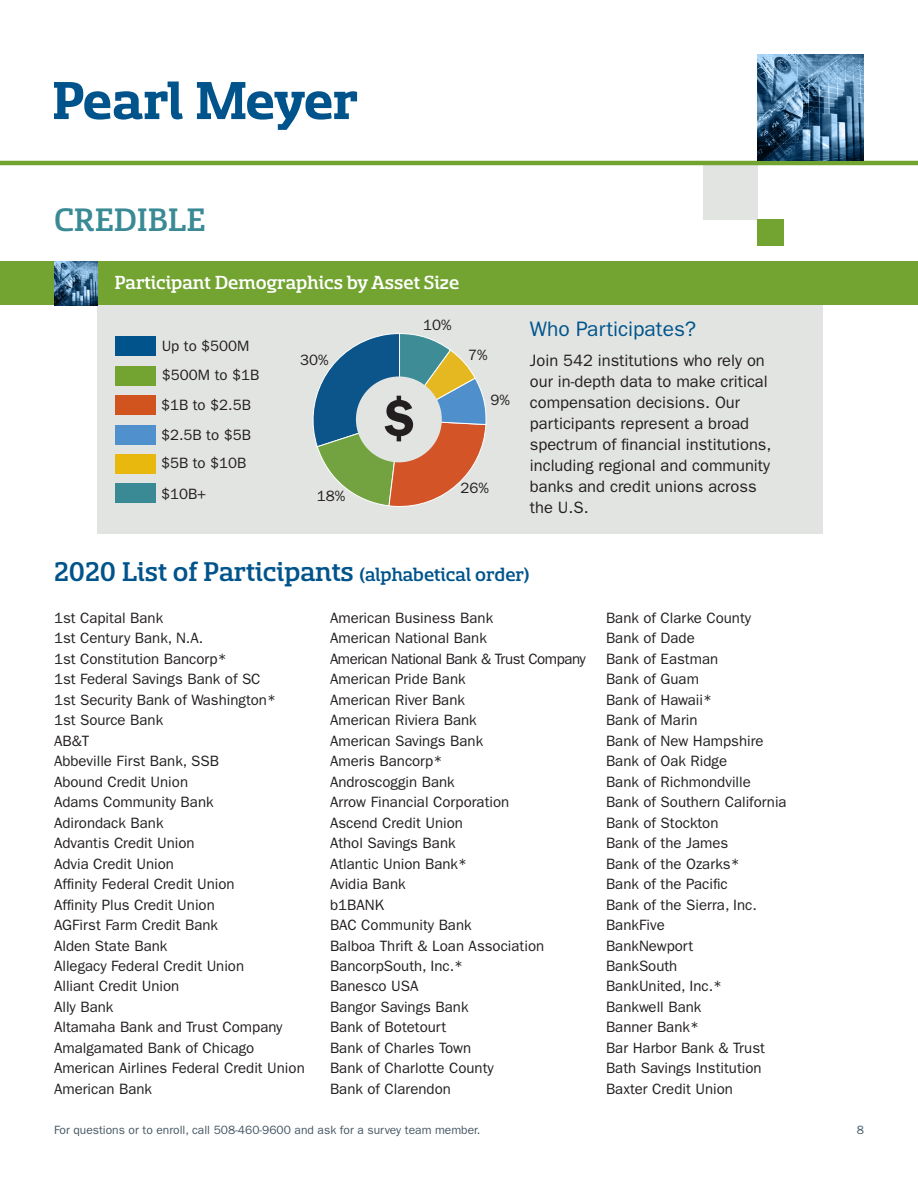
<style>
.page{position:relative;width:918px;height:1188px;background:#fff}
.page>*{position:absolute;margin:0;border:0;box-sizing:border-box;transform-origin:0 0}
.t1{font:500 36px "Sancoale Slab Norm";color:#398a94}
.t2{font:500 30px "Sancoale Slab Norm";color:#00548b}
.t3{font:500 21px "Sancoale Slab Norm";color:#fff}
.t4{font:21px "ITC Franklin Gothic Std";color:#00548b}
.t5{font:16.5px/21px "ITC Franklin Gothic Std";color:#231f20}
.t6{font:15px "ITC Franklin Gothic Std";color:#231f20}
.t7{font:15px "ITC Franklin Gothic Std";letter-spacing:-.03em;color:#231f20}
.t8{font:12px "ITC Franklin Gothic Std";color:#475865}
.s1{font-size:21px}
</style>
<div class="page">
<div style="left:703px;top:165px;width:54px;height:54px;background:#e2e4e2"></div>
<div style="left:757px;top:219px;width:27px;height:27px;background:#73a432"></div>
<svg style="left:54px;top:82px;width:129px;height:38px"></svg>
<svg style="left:197px;top:82px;width:160px;height:48px"></svg>
<hr style="left:0;top:161px;width:918px;height:4px;background:#73a432">
<img style="left:757px;top:54px;width:107px;height:107px">
<div style="left:97px;top:305px;width:725px;height:229px;background:#e2e4e2"></div>
<div style="left:0;top:262px;width:918px;height:43px;background:#73a432"></div>
<div style="left:115px;top:336px;width:40px;height:20px;background:#00548b"></div>
<div style="left:115px;top:366px;width:40px;height:19px;background:#73a432"></div>
<div style="left:115px;top:395px;width:40px;height:20px;background:#d1541f"></div>
<div style="left:115px;top:425px;width:40px;height:19px;background:#5090cc"></div>
<div style="left:115px;top:454px;width:40px;height:20px;background:#e8b80e"></div>
<div style="left:115px;top:484px;width:40px;height:19px;background:#398a94"></div>
<img style="left:54px;top:262px;width:43px;height:43px">
<svg style="left:312px;top:333px;width:175px;height:174px"></svg>
<p class="t1" style="left:54px;top:202px;width:153px">CREDIBLE</p>
<p class="t3" style="left:114px;top:272px;width:346px">Participant Demographics by Asset Size</p>
<p class="t6" style="left:162px;top:337px;width:89px">Up to $500M</p>
<p class="t6" style="left:162px;top:366px;width:99px">$500M to $1B</p>
<p class="t6" style="left:161px;top:396px;width:91px">$1B to $2.5B</p>
<p class="t6" style="left:161px;top:426px;width:91px">$2.5B to $5B</p>
<p class="t6" style="left:161px;top:455px;width:87px">$5B to $10B</p>
<p class="t6" style="left:161px;top:485px;width:47px">$10B+</p>
<p class="t6" style="left:300px;top:352px;width:30px">30%</p>
<p class="t6" style="left:317px;top:487px;width:30px">18%</p>
<p class="t6" style="left:423px;top:316px;width:30px">10%</p>
<p class="t6" style="left:468px;top:346px;width:21px">7%</p>
<p class="t6" style="left:490px;top:391px;width:21px">9%</p>
<p class="t6" style="left:461px;top:479px;width:30px">26%</p>
<p class="t4" style="left:530px;top:317px;width:168px">Who Participates?</p>
<p class="t5" style="left:530px;top:350px;width:243px">Join 542 institutions who rely on our in-depth data to make critical compensation decisions. Our participants represent a broad spectrum of financial institutions, including regional and community banks and credit unions across the U.S.</p>
<p class="t2" style="left:54px;top:557px;width:477px">2020 List of Participants <span class="s1">(alphabetical order)</span></p>
<p class="t6" style="left:54px;top:609px;width:111px">1st Capital Bank</p>
<p class="t6" style="left:54px;top:630px;width:151px">1st Century Bank, N.A.</p>
<p class="t6" style="left:54px;top:650px;width:174px">1st Constitution Bancorp*</p>
<p class="t6" style="left:54px;top:671px;width:208px">1st Federal Savings Bank of SC</p>
<p class="t6" style="left:54px;top:691px;width:224px">1st Security Bank of Washington*</p>
<p class="t6" style="left:54px;top:712px;width:111px">1st Source Bank</p>
<p class="t6" style="left:54px;top:732px;width:37px">AB&amp;T</p>
<p class="t6" style="left:54px;top:753px;width:166px">Abbeville First Bank, SSB</p>
<p class="t6" style="left:54px;top:773px;width:136px">Abound Credit Union</p>
<p class="t6" style="left:54px;top:794px;width:161px">Adams Community Bank</p>
<p class="t6" style="left:54px;top:814px;width:111px">Adirondack Bank</p>
<p class="t6" style="left:54px;top:834px;width:142px">Advantis Credit Union</p>
<p class="t6" style="left:54px;top:855px;width:121px">Advia Credit Union</p>
<p class="t6" style="left:54px;top:875px;width:182px">Affinity Federal Credit Union</p>
<p class="t6" style="left:54px;top:896px;width:162px">Affinity Plus Credit Union</p>
<p class="t6" style="left:54px;top:916px;width:166px">AGFirst Farm Credit Bank</p>
<p class="t6" style="left:54px;top:937px;width:115px">Alden State Bank</p>
<p class="t6" style="left:54px;top:957px;width:192px">Allegacy Federal Credit Union</p>
<p class="t6" style="left:54px;top:978px;width:127px">Alliant Credit Union</p>
<p class="t6" style="left:54px;top:998px;width:61px">Ally Bank</p>
<p class="t6" style="left:54px;top:1019px;width:230px">Altamaha Bank and Trust Company</p>
<p class="t6" style="left:54px;top:1039px;width:202px">Amalgamated Bank of Chicago</p>
<p class="t6" style="left:54px;top:1060px;width:252px">American Airlines Federal Credit Union</p>
<p class="t6" style="left:54px;top:1080px;width:100px">American Bank</p>
<p class="t6" style="left:330px;top:609px;width:165px">American Business Bank</p>
<p class="t6" style="left:330px;top:630px;width:158px">American National Bank</p>
<p class="t7" style="left:330px;top:650px;width:257px">American National Bank &amp; Trust Company</p>
<p class="t6" style="left:330px;top:671px;width:137px">American Pride Bank</p>
<p class="t6" style="left:330px;top:691px;width:136px">American River Bank</p>
<p class="t6" style="left:330px;top:712px;width:148px">American Riviera Bank</p>
<p class="t6" style="left:330px;top:732px;width:155px">American Savings Bank</p>
<p class="t6" style="left:330px;top:753px;width:114px">Ameris Bancorp*</p>
<p class="t6" style="left:330px;top:773px;width:126px">Androscoggin Bank</p>
<p class="t6" style="left:330px;top:794px;width:181px">Arrow Financial Corporation</p>
<p class="t6" style="left:330px;top:814px;width:134px">Ascend Credit Union</p>
<p class="t6" style="left:330px;top:834px;width:127px">Athol Savings Bank</p>
<p class="t6" style="left:330px;top:855px;width:139px">Atlantic Union Bank*</p>
<p class="t6" style="left:330px;top:875px;width:77px">Avidia Bank</p>
<p class="t6" style="left:330px;top:896px;width:56px">b1BANK</p>
<p class="t6" style="left:330px;top:916px;width:143px">BAC Community Bank</p>
<p class="t6" style="left:330px;top:937px;width:216px">Balboa Thrift &amp; Loan Association</p>
<p class="t6" style="left:330px;top:957px;width:135px">BancorpSouth, Inc.*</p>
<p class="t6" style="left:330px;top:978px;width:90px">Banesco USA</p>
<p class="t6" style="left:330px;top:998px;width:140px">Bangor Savings Bank</p>
<p class="t6" style="left:330px;top:1019px;width:118px">Bank of Botetourt</p>
<p class="t6" style="left:330px;top:1039px;width:143px">Bank of Charles Town</p>
<p class="t6" style="left:330px;top:1060px;width:165px">Bank of Charlotte County</p>
<p class="t6" style="left:330px;top:1080px;width:122px">Bank of Clarendon</p>
<p class="t6" style="left:606px;top:609px;width:147px">Bank of Clarke County</p>
<p class="t6" style="left:606px;top:630px;width:90px">Bank of Dade</p>
<p class="t6" style="left:606px;top:650px;width:114px">Bank of Eastman</p>
<p class="t6" style="left:606px;top:671px;width:94px">Bank of Guam</p>
<p class="t6" style="left:606px;top:691px;width:108px">Bank of Hawaii*</p>
<p class="t6" style="left:606px;top:712px;width:93px">Bank of Marin</p>
<p class="t6" style="left:606px;top:732px;width:159px">Bank of New Hampshire</p>
<p class="t6" style="left:606px;top:753px;width:123px">Bank of Oak Ridge</p>
<p class="t6" style="left:606px;top:773px;width:146px">Bank of Richmondville</p>
<p class="t6" style="left:606px;top:794px;width:182px">Bank of Southern California</p>
<p class="t6" style="left:606px;top:814px;width:114px">Bank of Stockton</p>
<p class="t6" style="left:606px;top:834px;width:124px">Bank of the James</p>
<p class="t6" style="left:606px;top:855px;width:135px">Bank of the Ozarks*</p>
<p class="t6" style="left:606px;top:875px;width:123px">Bank of the Pacific</p>
<p class="t6" style="left:606px;top:896px;width:152px">Bank of the Sierra, Inc.</p>
<p class="t6" style="left:606px;top:916px;width:60px">BankFive</p>
<p class="t6" style="left:606px;top:937px;width:89px">BankNewport</p>
<p class="t6" style="left:606px;top:957px;width:73px">BankSouth</p>
<p class="t6" style="left:606px;top:978px;width:118px">BankUnited, Inc.*</p>
<p class="t6" style="left:606px;top:998px;width:97px">Bankwell Bank</p>
<p class="t6" style="left:606px;top:1019px;width:94px">Banner Bank*</p>
<p class="t6" style="left:606px;top:1039px;width:160px">Bar Harbor Bank &amp; Trust</p>
<p class="t6" style="left:606px;top:1060px;width:157px">Bath Savings Institution</p>
<p class="t6" style="left:606px;top:1080px;width:128px">Baxter Credit Union</p>
<p class="t8" style="left:54px;top:1123px;width:428px">For questions or to enroll, call 508-460-9600 and ask for a survey team member.</p>
<p class="t8" style="left:857px;top:1123px;width:9px">8</p>
</div>
